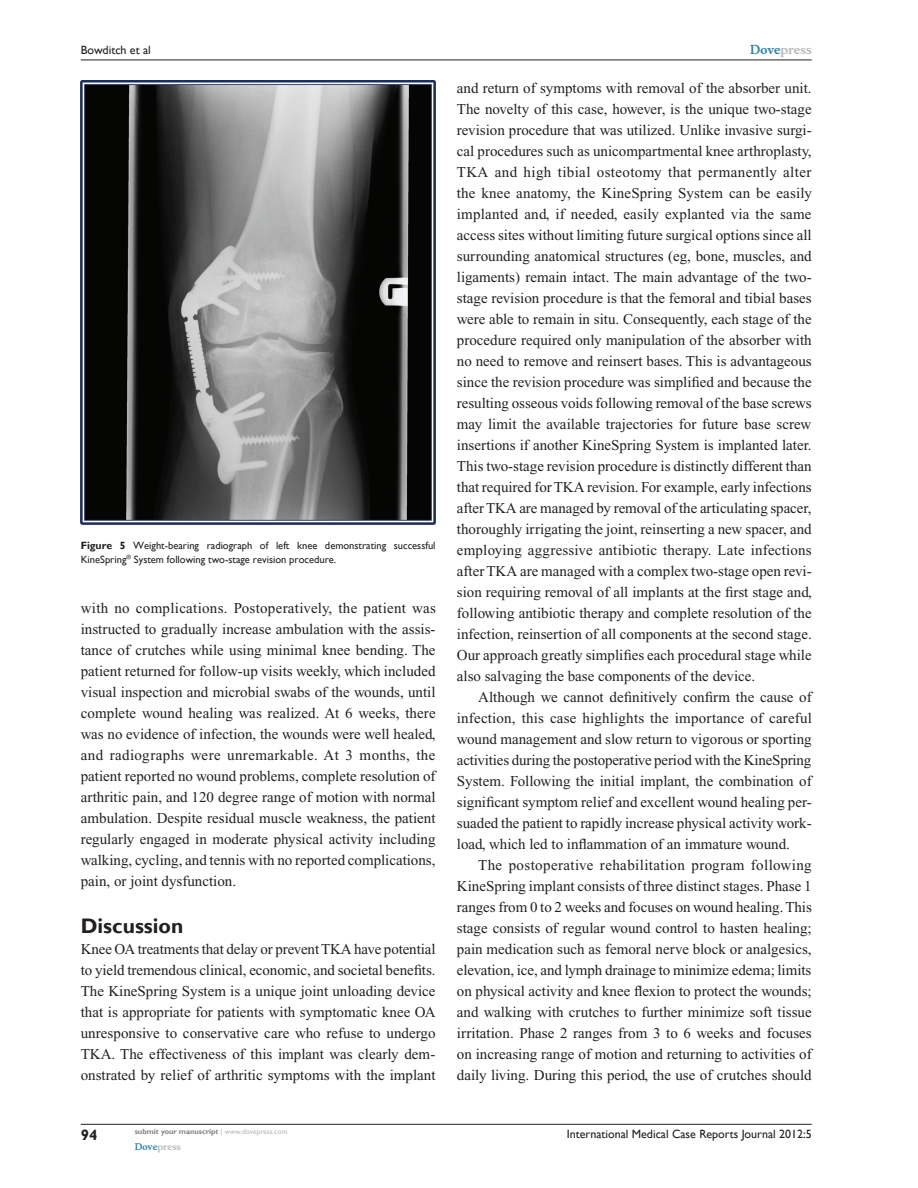
<style>
.page{position:relative;width:918px;height:1188px;background:#fff}
.page>*{position:absolute;margin:0;border:0;box-sizing:border-box;transform-origin:0 0}
.t1{font:700 21px "Gill Sans";color:#231f20}
.TxF{font:15px/21px "Times New Roman";color:#231f20;text-align:justify}
.Tx{font:15px/21px "Times New Roman";color:#231f20;text-align:justify}
.t2{font:700 15px "Gill Sans";color:#231f20}
.t3{font:12px "Gill Sans";color:#231f20}
.t4{font:700 12px "Musee";color:#b8b9bc}
.FC{font:10.5px/13.5px "Gill Sans";color:#231f20}
.t5{font:700 9px "Musee";color:#b8b9bc}
.t6{font:700 7.5px "Gill Sans";color:#808285}
.s1{color:#3485ae}
.s2{font-weight:700}
.s3{font-weight:400;color:#b8b9bc}
</style>
<div class="page">
<img style="left:81px;top:81px;width:355px;height:443px">
<hr style="left:81px;top:1124px;width:731px;height:1px;background:#231f20">
<hr style="left:81px;top:60px;width:731px;height:1px;background:#231f20">
<p class="t3" style="left:81px;top:43px;width:72px">Bowditch et al</p>
<p class="t4" style="left:750px;top:43px;width:63px"><span class="s1">Dove</span>press</p>
<p class="FC" style="left:81px;top:539px;width:356px"><span class="s2">Figure 5</span> Weight-bearing radiograph of left knee demonstrating successful<br>KineSpring<sup>®</sup> System following two-stage revision procedure.</p>
<p class="TxF" style="left:81px;top:598px;width:357px">with no complications. Postoperatively, the patient was instructed to gradually increase ambulation with the assis&shy;tance of crutches while using minimal knee bending. The patient returned for follow-up visits weekly, which included visual inspection and microbial swabs of the wounds, until complete wound healing was realized. At 6 weeks, there was no evidence of infection, the wounds were well healed, and radiographs were unremarkable. At 3 months, the patient reported no wound problems, complete resolution of arthritic pain, and 120 degree range of motion with normal ambulation. Despite residual muscle weakness, the patient regularly engaged in moderate physical activity including walking, cycling, and tennis with no reported complications, pain, or joint dysfunction.</p>
<h1 class="t1" style="left:81px;top:913px;width:104px">Discussion</h1>
<p class="TxF" style="left:81px;top:938px;width:356px">Knee OA treatments that delay or prevent TKA have potential to yield tremendous clinical, economic, and societal benefits.<br>The KineSpring System is a unique joint unloading device that is appropriate for patients with symptomatic knee OA unresponsive to conservative care who refuse to undergo TKA. The effectiveness of this implant was clearly dem&shy;onstrated by relief of arthritic symptoms with the implant</p>
<p class="TxF" style="left:457px;top:77px;width:357px">and return of symptoms with removal of the absorber unit.<br>The novelty of this case, however, is the unique two-stage revision procedure that was utilized. Unlike invasive surgi&shy;cal procedures such as unicompartmental knee arthroplasty, TKA and high tibial osteotomy that permanently alter the knee anatomy, the KineSpring System can be easily implanted and, if needed, easily explanted via the same access sites without limiting future surgical options since all surrounding anatomical structures (eg, bone, muscles, and ligaments) remain intact. The main advantage of the two&shy;stage revision procedure is that the femoral and tibial bases were able to remain in situ. Consequently, each stage of the procedure required only manipulation of the absorber with no need to remove and reinsert bases. This is advantageous since the revision procedure was simplified and because the resulting osseous voids following removal of the base screws may limit the available trajectories for future base screw insertions if another KineSpring System is implanted later.<br>This two-stage revision procedure is distinctly different than that required for TKA revision. For example, early infections after TKA are managed by removal of the articulating spacer, thoroughly irrigating the joint, reinserting a new spacer, and employing aggressive antibiotic therapy. Late infections after TKA are managed with a complex two-stage open revi&shy;sion requiring removal of all implants at the first stage and, following antibiotic therapy and complete resolution of the infection, reinsertion of all components at the second stage.<br>Our approach greatly simplifies each procedural stage while also salvaging the base components of the device.</p>
<p class="Tx" style="left:457px;top:686px;width:357px;text-indent:21px">Although we cannot definitively confirm the cause of infection, this case highlights the importance of careful wound management and slow return to vigorous or sporting activities during the postoperative period with the KineSpring System. Following the initial implant, the combination of significant symptom relief and excellent wound healing per&shy;suaded the patient to rapidly increase physical activity work&shy;load, which led to inflammation of an immature wound.</p>
<p class="Tx" style="left:457px;top:854px;width:357px;text-indent:21px">The postoperative rehabilitation program following KineSpring implant consists of three distinct stages. Phase 1 ranges from 0 to 2 weeks and focuses on wound healing. This stage consists of regular wound control to hasten healing; pain medication such as femoral nerve block or analgesics, elevation, ice, and lymph drainage to minimize edema; limits on physical activity and knee flexion to protect the wounds; and walking with crutches to further minimize soft tissue irritation. Phase 2 ranges from 3 to 6 weeks and focuses on increasing range of motion and returning to activities of daily living. During this period, the use of crutches should</p>
<p class="t2" style="left:81px;top:1126px;width:18px">94</p>
<p class="t6" style="left:135px;top:1127px;width:154px">submit your manuscript <span class="s3">| www.dovepress.com</span></p>
<p class="t5" style="left:135px;top:1141px;width:48px"><span class="s1">Dove</span>press</p>
<p class="t3" style="left:567px;top:1127px;width:246px">International Medical Case Reports Journal 2012:5</p>
</div>
